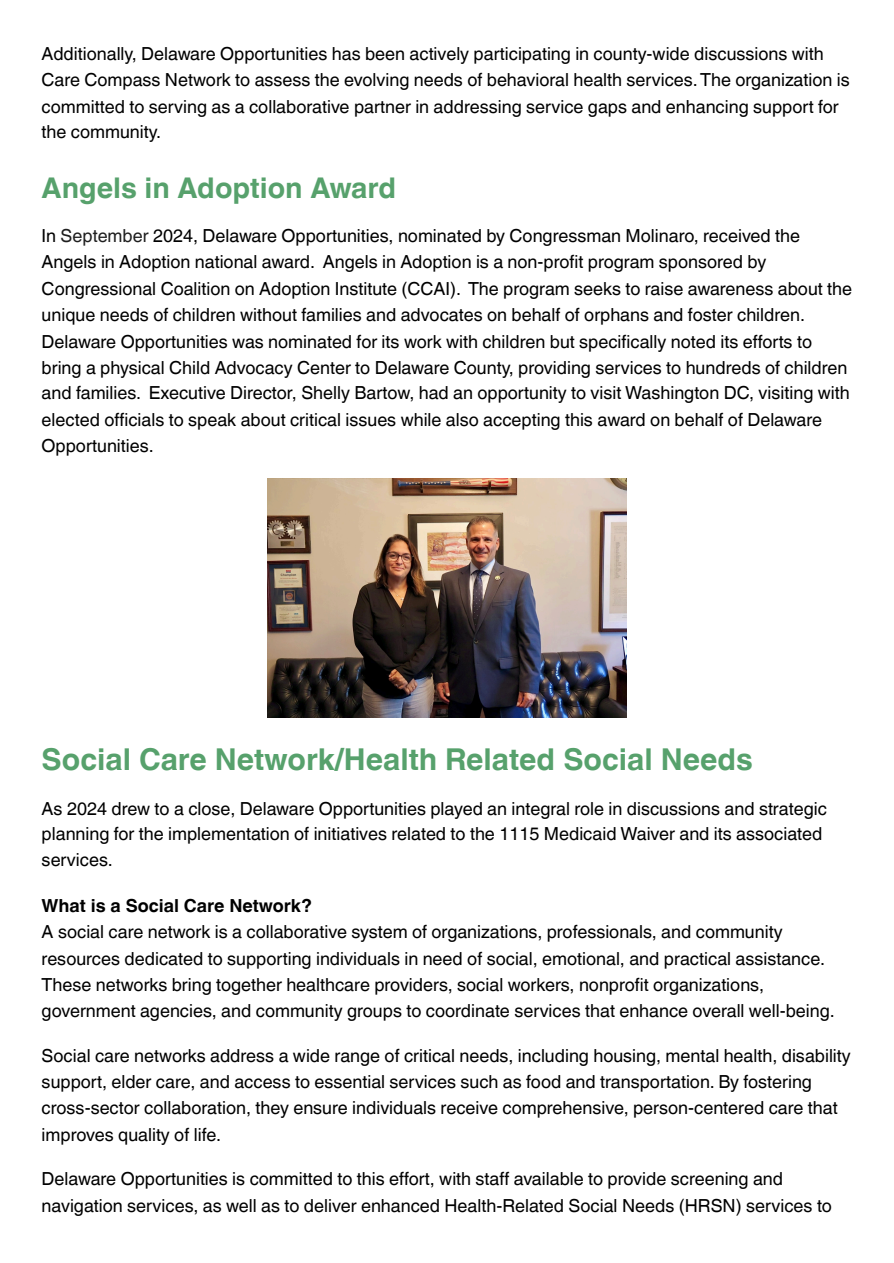
<style>
.page{position:relative;width:894px;height:1263px;background:#fff}
.page>*{position:absolute;margin:0;border:0;box-sizing:border-box;transform-origin:0 0}
.t1{font:700 30.15px "Helvetica World";color:#57a16c}
.t2{font:700 28.5px "Helvetica World";color:#57a16c}
.t3{font:18px/26.2px "Helvetica World";color:#000}
.s1{color:#1f1f1f}
.s2{font-weight:700}
</style>
<div class="page">
<img style="left:268px;top:478px;width:358px;height:240px">
<p class="t3" style="left:42px;top:40px;width:809px">Additionally, Delaware Opportunities has been actively participating in county-wide discussions with Care Compass Network to assess the evolving needs of behavioral health services.The organization is committed to serving as a collaborative partner in addressing service gaps and enhancing support for the community.</p>
<p class="t2" style="left:42px;top:165px;width:356px">Angels in Adoption Award</p>
<p class="t3" style="left:42px;top:223px;width:811px">In <span class="s1">September</span> 2024, Delaware Opportunities, nominated by Congressman Molinaro, received the Angels in Adoption national award. Angels in Adoption is a non-profit program sponsored by Congressional Coalition on Adoption Institute (CCAI). The program seeks to raise awareness about the unique needs of children without families and advocates on behalf of orphans and foster children.<br>Delaware Opportunities was nominated for its work with children but specifically noted its efforts to bring a physical Child Advocacy Center to Delaware County, providing services to hundreds of children and families. Executive Director, Shelly Bartow, had an opportunity to visit Washington DC, visiting with elected officials to speak about critical issues while also accepting this award on behalf of Delaware Opportunities.</p>
<h2 class="t1" style="left:42px;top:734px;width:712px">Social Care Network/Health Related Social Needs</h2>
<p class="t3" style="left:42px;top:795px;width:786px;line-height:25.8px">As 2024 drew to a close, Delaware Opportunities played an integral role in discussions and strategic planning for the implementation of initiatives related to the 1115 Medicaid Waiver and its associated services.</p>
<h3 class="t3" style="left:42px;top:893px;width:794px"><span class="s2">What is a Social Care Network?<br></span>A social care network is a collaborative system of organizations, professionals, and community resources dedicated to supporting individuals in need of social, emotional, and practical assistance.<br>These networks bring together healthcare providers, social workers, nonprofit organizations, government agencies, and community groups to coordinate services that enhance overall well-being.</h3>
<p class="t3" style="left:42px;top:1043px;width:810px">Social care networks address a wide range of critical needs, including housing, mental health, disability support, elder care, and access to essential services such as food and transportation. By fostering cross-sector collaboration, they ensure individuals receive comprehensive, person-centered care that improves quality of life.</p>
<p class="t3" style="left:42px;top:1165px;width:791px;line-height:27px">Delaware Opportunities is committed to this effort, with staff available to provide screening and navigation services, as well as to deliver enhanced Health-Related Social Needs (HRSN) services to</p>
</div>
